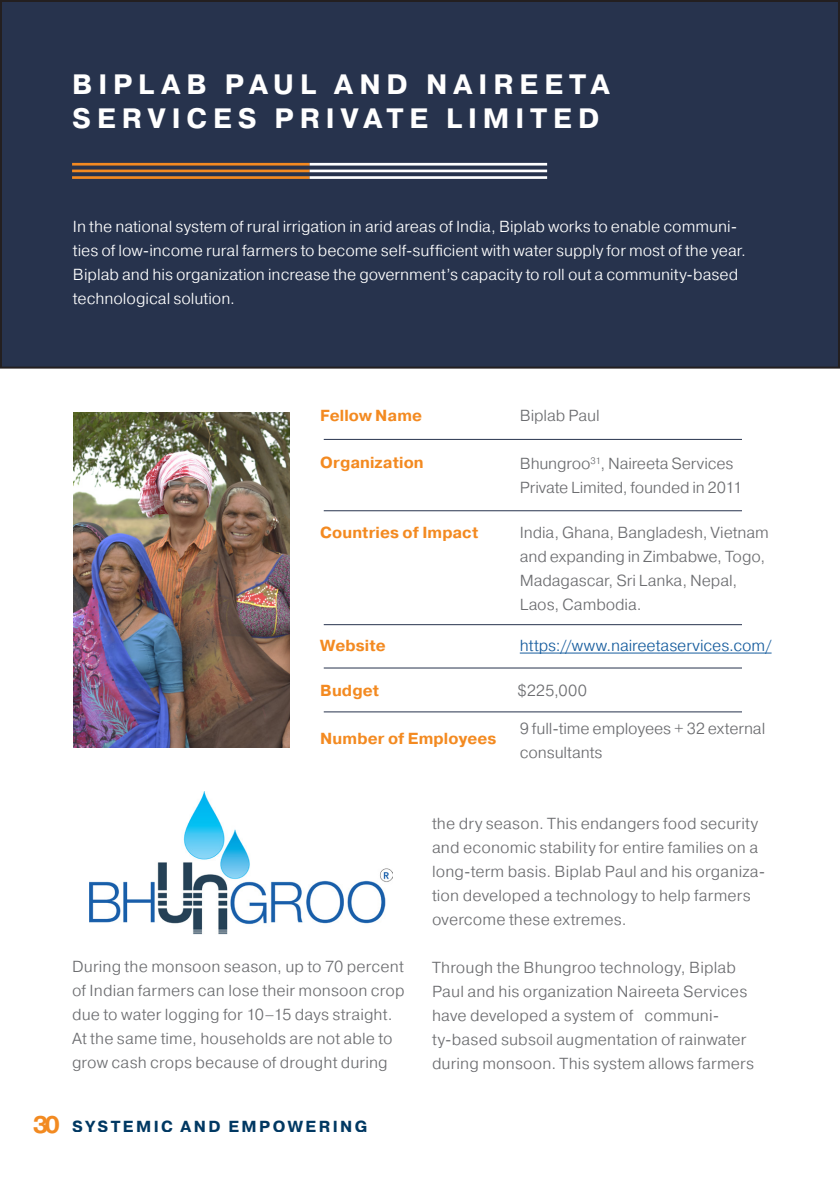
<style>
.page{position:relative;width:840px;height:1191px;background:#fff}
.page>*{position:absolute;margin:0;border:0;box-sizing:border-box;transform-origin:0 0}
.Subheader_12pt{font:700 28px "Pragmatica";letter-spacing:.21em;color:#fff}
.Text_8pt{font:300 16px/24px "Pragmatica";letter-spacing:.005em;color:#6c6d70}
.Text_8pt-2{font:300 16px/24px "Pragmatica";color:#fff}
.Subheader_10pt{font:700 16px "Pragmatica";letter-spacing:.005em;color:#f38a21}
.Text_8pt-3{font:300 16px "Pragmatica";letter-spacing:-.015em;color:#6c6d70}
.Text_8pt-4{font:300 16px "Pragmatica";letter-spacing:-.005em;color:#175d9e}
.t1{font:700 16px "Pragmatica";letter-spacing:.15em;color:#003862}
.s1{font-size:24px;color:#f28a21}
</style>
<div class="page">
<div style="left:1px;top:1px;width:837px;height:366px;background:#27334d"></div>
<div style="left:0;top:0;width:839px;height:368px;border:2px solid #231f20"></div>
<hr style="left:323px;top:439px;width:418px;height:1px;background:#27334d">
<hr style="left:323px;top:510px;width:418px;height:1px;background:#27334d">
<img style="left:73px;top:413px;width:216px;height:334px">
<hr style="left:323px;top:624px;width:418px;height:1px;background:#27334d">
<hr style="left:323px;top:667px;width:418px;height:1px;background:#27334d">
<hr style="left:519px;top:652px;width:252px;height:1px;background:#175d9e">
<hr style="left:323px;top:711px;width:418px;height:1px;background:#27334d">
<hr style="left:72px;top:163px;width:237px;height:3px;background:#f38a21">
<hr style="left:72px;top:170px;width:237px;height:2px;background:#f38a21">
<hr style="left:72px;top:176px;width:237px;height:3px;background:#f38a21">
<hr style="left:309px;top:163px;width:238px;height:3px;background:#fff">
<hr style="left:309px;top:170px;width:238px;height:2px;background:#fff">
<hr style="left:309px;top:176px;width:238px;height:3px;background:#fff">
<img style="left:89px;top:792px;width:303px;height:142px">
<p class="Subheader_12pt" style="left:72px;top:66px;width:538px">BIPLAB PAUL AND NAIREETA</p>
<p class="Subheader_12pt" style="left:72px;top:100px;width:528px">SERVICES PRIVATE LIMITED</p>
<p class="Text_8pt-2" style="left:73px;top:214px;width:674px">In the national system of rural irrigation in arid areas of India, Biplab works to enable communi&shy;ties of low-income rural farmers to become self-sufficient with water supply for most of the year.<br>Biplab and his organization increase the government’s capacity to roll out a community-based technological solution.</p>
<p class="Subheader_10pt" style="left:320px;top:405px;width:103px">Fellow Name</p>
<p class="Subheader_10pt" style="left:320px;top:452px;width:105px">Organization</p>
<p class="Subheader_10pt" style="left:320px;top:522px;width:159px">Countries of Impact</p>
<p class="Subheader_10pt" style="left:320px;top:635px;width:67px">Website</p>
<p class="Subheader_10pt" style="left:320px;top:680px;width:60px">Budget</p>
<p class="Text_8pt" style="left:519px;top:403px;width:81px">Biplab Paul</p>
<p class="Text_8pt-3" style="left:519px;top:453px;width:215px">Bhungroo<sup>31</sup>, Naireeta Services</p>
<p class="Text_8pt-3" style="left:519px;top:477px;width:223px">Private Limited, founded in 2011</p>
<p class="Text_8pt" style="left:519px;top:520px;width:250px">India, Ghana, Bangladesh, Vietnam and expanding in Zimbabwe, Togo,<br>Madagascar, Sri Lanka, Nepal,<br>Laos, Cambodia.</p>
<p class="Text_8pt-4" style="left:519px;top:636px;width:253px">https://www.naireetaservices.com/</p>
<p class="Text_8pt" style="left:517px;top:678px;width:71px">$225,000</p>
<p class="Subheader_10pt" style="left:320px;top:727px;width:178px">Number of Employees</p>
<p class="Text_8pt" style="left:519px;top:716px;width:247px">9 full-time employees + 32 external consultants</p>
<p class="Text_8pt" style="left:72px;top:954px;width:334px">During the monsoon season, up to 70 percent of Indian farmers can lose their monsoon crop due to water logging for 10–15 days straight.<br>At the same time, households are not able to grow cash crops because of drought during</p>
<p class="t1" style="left:33px;top:1115px;width:336px"><span class="s1">30</span> SYSTEMIC AND EMPOWERING</p>
<p class="Text_8pt" style="left:432px;top:811px;width:335px">the dry season. This endangers food security and economic stability for entire families on a long-term basis. Biplab Paul and his organiza&shy;tion developed a technology to help farmers overcome these extremes.</p>
<p class="Text_8pt" style="left:432px;top:955px;width:323px">Through the Bhungroo technology, Biplab Paul and his organization Naireeta Services have developed a system of communi&shy;ty-based subsoil augmentation of rainwater during monsoon. This system allows farmers</p>
</div>
